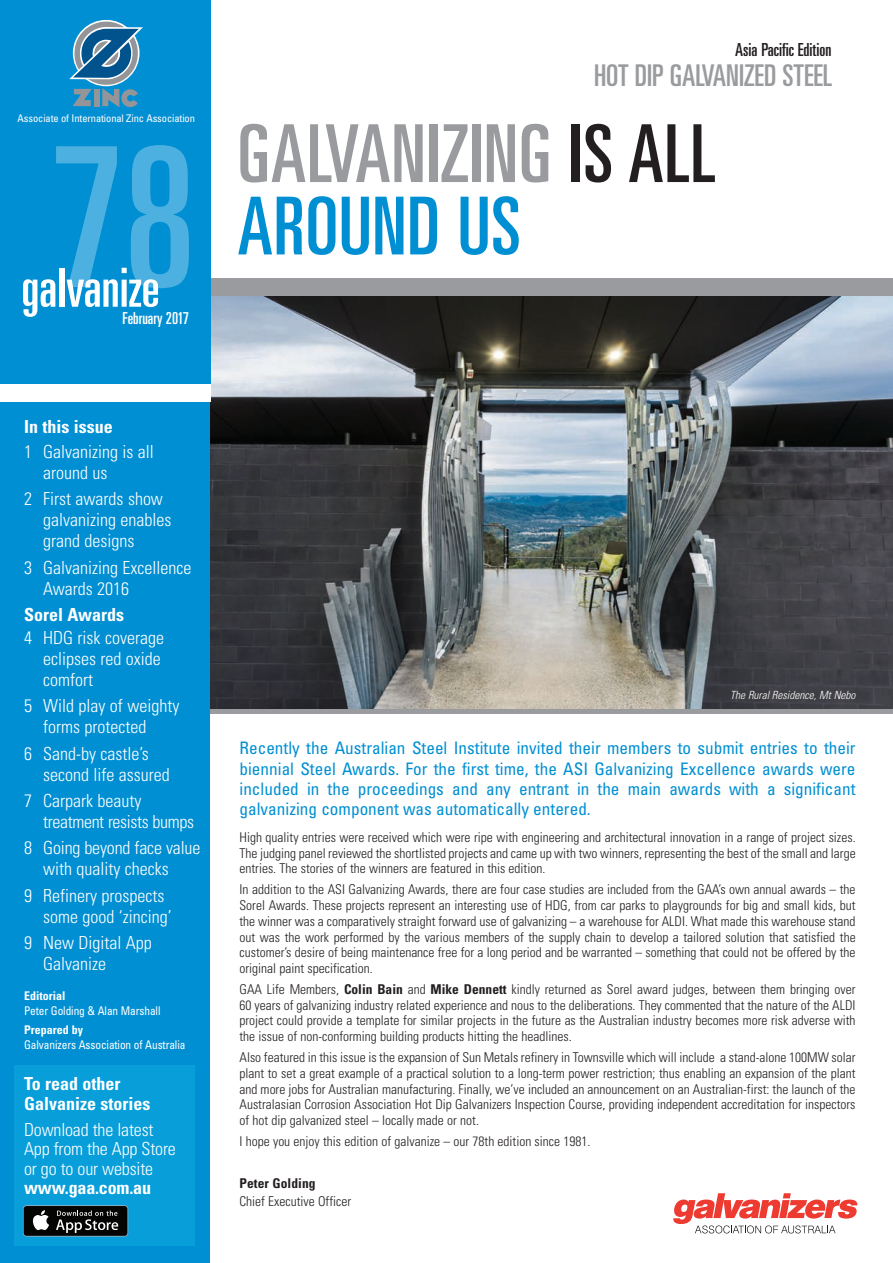
<style>
.page{position:relative;width:893px;height:1263px;background:#fff}
.page>*{position:absolute;margin:0;border:0;box-sizing:border-box;transform-origin:0 0}
.t1{font:ultra-condensed 195px "Univers LT Std";color:#fff}
.Main__Heading{font:ultra-condensed 79.95px "Univers LT Std";letter-spacing:.01em;color:#999b9e}
.Main__Heading-2{font:ultra-condensed 79.95px "Univers LT Std";letter-spacing:.01em;color:#008fd3}
.t2{font:ultra-condensed 54px "Univers LT Std";color:#fff}
.doc__name{font:ultra-condensed 30px "Univers LT Std";color:#999b9e}
.Contents{font:300 condensed 18px/21px "Univers LT Std";color:#fff}
.BODY_TEXT{font:300 condensed 18px/19.5px "Univers LT Std";letter-spacing:-.01em;color:#fff}
.BODY_TEXT-2{font:700 condensed 18px/19.5px "Univers LT Std";color:#fff}
.Contents-2{font:300 condensed 18px/21px "Univers LT Std";letter-spacing:-.02em;color:#fff}
.t3{font:ultra-condensed 18px "Univers LT Std";color:#231f20}
.Contents-3{font:700 condensed 18px "Univers LT Std";color:#fff}
.Intro_paragraph{font:condensed 17.25px/20.2px "Univers LT Std";color:#008fd3;text-align:justify}
.t4{font:ultra-condensed 16.5px "Univers LT Std";color:#fff}
.BODY_TEXT-3{font:300 condensed 13.5px/15.8px "Univers LT Std";color:#231f20;text-align:justify}
.BODY_TEXT-4{font:700 condensed 13.5px "Univers LT Std";letter-spacing:.005em;color:#231f20}
.t5{font:condensed 12px/15px "Univers LT Std";letter-spacing:-.01em;color:#fff;scale:.95 1}
.t6{font:italic 300 condensed 11.25px "Univers LT Std";color:#fff}
.t7{font:condensed 10.5px "Univers LT Std";letter-spacing:-.01em;color:#fff}
.s1{font-weight:700}
.s2{color:#231f20}
</style>
<div class="page">
<img style="left:210px;top:295px;width:683px;height:415px">
<div style="left:210px;top:278px;width:683px;height:17px;background:#999b9e"></div>
<hr style="left:210px;top:710px;width:683px;height:4px;background:#999b9e">
<div style="left:0;top:395px;width:210px;height:868px;background:#008fd3"></div>
<div style="left:0;top:0;width:210px;height:392px;background:#008fd3"></div>
<svg style="left:69px;top:20px;width:74px;height:88px"></svg>
<div style="left:0;top:385px;width:210px;height:17px;background:#fff"></div>
<div style="left:14px;top:1065px;width:181px;height:181px;background:#079eda"></div>
<div style="left:23px;top:1205px;width:105px;height:31px;background:#86929a;border-radius:4px"></div>
<div style="left:24px;top:1206px;width:103px;height:30px;background:#040503;border-radius:3px"></div>
<svg style="left:32px;top:1210px;width:17px;height:20px"></svg>
<svg style="left:56px;top:1210px;width:62px;height:23px"></svg>
<svg style="left:673px;top:1193px;width:184px;height:40px"></svg>
<p class="t7" style="left:18px;top:112px;width:179px">Associate of International Zinc Association</p>
<h1 class="t1" style="left:51px;top:107px;width:147px">78</h1>
<p class="t2" style="left:21px;top:257px;width:140px">galvanize</p>
<p class="t4" style="left:123px;top:309px;width:68px">February 2017</p>
<p class="Contents-3" style="left:24px;top:415px;width:90px">In this issue</p>
<p class="Contents" style="left:43px;top:441px;width:112px;text-indent:-19px">1 Galvanizing is all around us</p>
<p class="Contents" style="left:43px;top:488px;width:130px;text-indent:-19px">2 First awards show galvanizing enables grand designs</p>
<p class="Contents" style="left:43px;top:557px;width:150px;text-indent:-19px">3 Galvanizing Excellence<br>Awards 2016</p>
<p class="BODY_TEXT-2" style="left:24px;top:605px;width:102px">Sorel Awards</p>
<p class="Contents" style="left:43px;top:627px;width:122px;text-indent:-19px">4 HDG risk coverage eclipses red oxide comfort</p>
<p class="Contents" style="left:43px;top:696px;width:138px;text-indent:-19px">5 Wild play of weighty forms protected</p>
<p class="Contents" style="left:43px;top:743px;width:128px;text-indent:-19px">6 Sand-by castle’s second life assured</p>
<p class="Contents-2" style="left:43px;top:790px;width:152px;text-indent:-19px">7 Carpark beauty treatment resists bumps</p>
<p class="Contents" style="left:43px;top:837px;width:159px;text-indent:-19px">8 Going beyond face value with quality checks</p>
<p class="Contents" style="left:43px;top:885px;width:130px;text-indent:-19px">9 Refinery prospects some good ‘zincing’</p>
<p class="Contents" style="left:43px;top:932px;width:110px;text-indent:-19px">9 New Digital App<br>Galvanize</p>
<p class="t5" style="left:24px;top:988px;width:145px"><span class="s1">Editorial<br></span>Peter Golding &amp; Alan Marshall</p>
<p class="t5" style="left:24px;top:1022px;width:171px"><span class="s1">Prepared by<br></span>Galvanizers Association of Australia</p>
<p class="BODY_TEXT-2" style="left:24px;top:1074px;width:128px">To read other<br>Galvanize stories</p>
<p class="BODY_TEXT" style="left:24px;top:1119px;width:153px">Download the latest<br>App from the App Store or go to our website <span class="s1">www.gaa.com.au</span></p>
<p class="t3" style="left:735px;top:39px;width:98px">Asia Pacific Edition</p>
<p class="doc__name" style="left:594px;top:58px;width:240px">HOT DIP GALVANIZED STEEL</p>
<p class="Main__Heading" style="left:237px;top:108px;width:480px">GALVANIZING <span class="s2">IS ALL</span></p>
<p class="Main__Heading-2" style="left:237px;top:181px;width:285px">AROUND US</p>
<p class="t6" style="left:730px;top:688px;width:127px">The Rural Residence, Mt Nebo</p>
<p class="Intro_paragraph" style="left:239px;top:738px;width:618px">Recently the Australian Steel Institute invited their members to submit entries to their biennial Steel Awards. For the first time, the ASI Galvanizing Excellence awards were included in the proceedings and any entrant in the main awards with a significant galvanizing component was automatically entered.</p>
<p class="BODY_TEXT-3" style="left:239px;top:829px;width:618px">High quality entries were received which were ripe with engineering and architectural innovation in a range of project sizes.<br>The judging panel reviewed the shortlisted projects and came up with two winners, representing the best of the small and large entries. The stories of the winners are featured in this edition.</p>
<p class="BODY_TEXT-3" style="left:239px;top:882px;width:618px">In addition to the ASI Galvanizing Awards, there are four case studies are included from the GAA’s own annual awards – the Sorel Awards. These projects represent an interesting use of HDG, from car parks to playgrounds for big and small kids, but the winner was a comparatively straight forward use of galvanizing – a warehouse for ALDI. What made this warehouse stand out was the work performed by the various members of the supply chain to develop a tailored solution that satisfied the customer’s desire of being maintenance free for a long period and be warranted – something that could not be offered by the original paint specification.</p>
<p class="BODY_TEXT-3" style="left:239px;top:981px;width:618px">GAA Life Members, <span class="s1">Colin Bain</span> and <span class="s1">Mike Dennett</span> kindly returned as Sorel award judges, between them bringing over 60 years of galvanizing industry related experience and nous to the deliberations. They commented that the nature of the ALDI project could provide a template for similar projects in the future as the Australian industry becomes more risk adverse with the issue of non-conforming building products hitting the headlines.</p>
<p class="BODY_TEXT-3" style="left:239px;top:1049px;width:618px">Also featured in this issue is the expansion of Sun Metals refinery in Townsville which will include a stand-alone 100MW solar plant to set a great example of a practical solution to a long-term power restriction; thus enabling an expansion of the plant and more jobs for Australian manufacturing. Finally, we’ve included an announcement on an Australian-first: the launch of the Australasian Corrosion Association Hot Dip Galvanizers Inspection Course, providing independent accreditation for inspectors of hot dip galvanized steel – locally made or not.</p>
<p class="BODY_TEXT-3" style="left:239px;top:1133px;width:352px">I hope you enjoy this edition of galvanize – our 78th edition since 1981.</p>
<p class="BODY_TEXT-4" style="left:239px;top:1174px;width:78px">Peter Golding</p>
<p class="BODY_TEXT-3" style="left:239px;top:1193px;width:113px">Chief Executive Officer</p>
</div>
